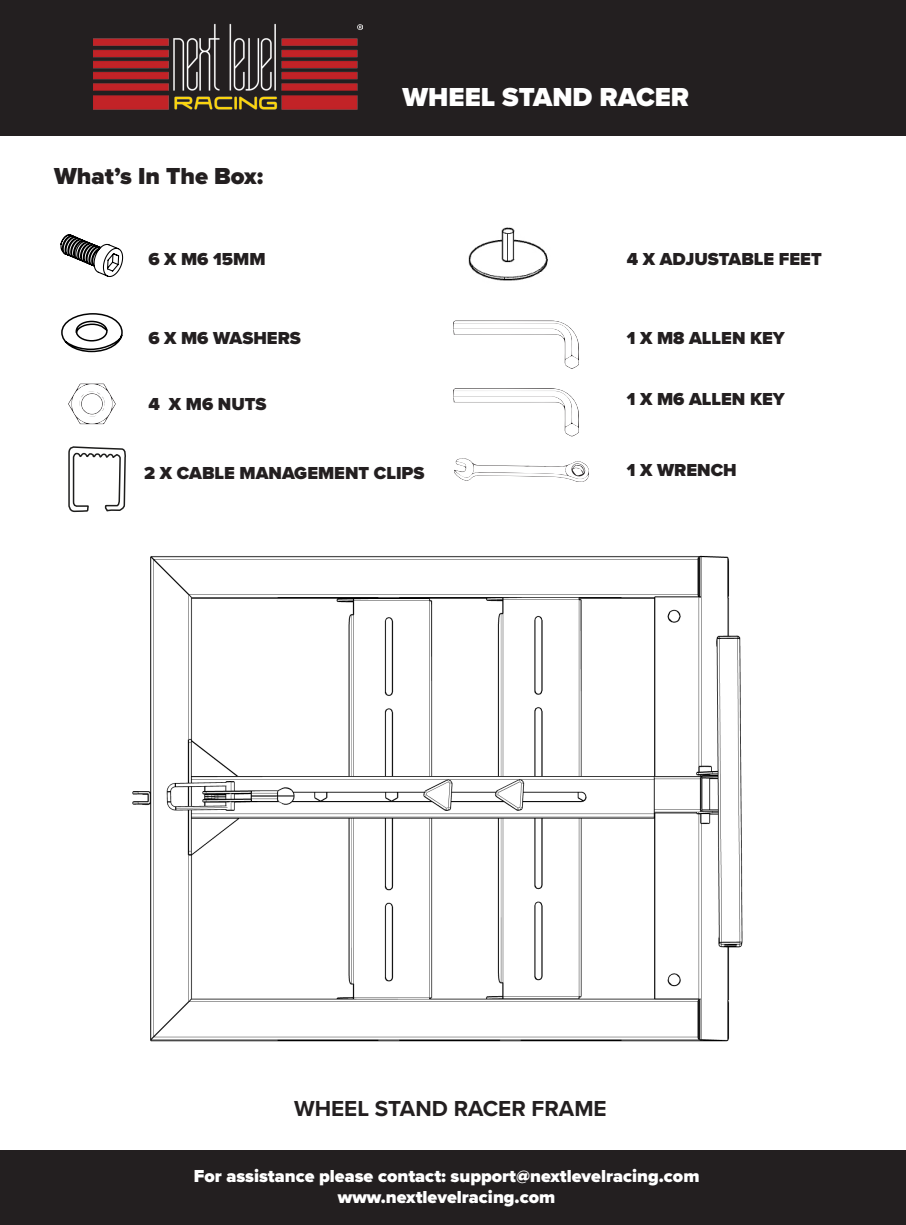
<style>
.page{position:relative;width:906px;height:1225px;background:#fff}
.page>*{position:absolute;margin:0;border:0;box-sizing:border-box;transform-origin:0 0}
.t1{font:900 27px "Proxima Nova";color:#fff}
.t2{font:900 24px "Proxima Nova";color:#231f20}
.t3{font:700 22.5px "Proxima Nova";color:#231f20}
.t4{font:900 18px "Proxima Nova";color:#231f20}
.t5{font:900 18px/21.6px "Proxima Nova";color:#fff;text-align:center}
</style>
<div class="page">
<div style="left:0;top:0;width:906px;height:136px;background:#231f20"></div>
<img style="left:94px;top:23px;width:269px;height:87px">
<div style="left:0;top:1149px;width:906px;height:76px;background:#231f20"></div>
<img style="left:132px;top:555px;width:611px;height:487px">
<img style="left:468px;top:227px;width:80px;height:54px">
<svg style="left:453px;top:320px;width:126px;height:49px"></svg>
<svg style="left:454px;top:458px;width:135px;height:24px"></svg>
<svg style="left:60px;top:234px;width:64px;height:43px"></svg>
<svg style="left:61px;top:313px;width:62px;height:40px"></svg>
<svg style="left:68px;top:384px;width:48px;height:40px"></svg>
<div style="left:82px;top:394px;width:20px;height:20px;background:#fff;border-radius:50%"></div>
<svg style="left:68px;top:446px;width:58px;height:67px"></svg>
<svg style="left:453px;top:388px;width:126px;height:48px"></svg>
<h1 class="t1" style="left:402px;top:77px;width:288px">WHEEL STAND RACER</h1>
<p class="t2" style="left:54px;top:158px;width:211px">What’s In The Box:</p>
<p class="t4" style="left:148px;top:245px;width:119px">6 X M6 15MM</p>
<p class="t4" style="left:627px;top:245px;width:196px">4 X ADJUSTABLE FEET</p>
<p class="t4" style="left:148px;top:324px;width:154px">6 X M6 WASHERS</p>
<p class="t4" style="left:627px;top:324px;width:159px">1 X M8 ALLEN KEY</p>
<p class="t4" style="left:148px;top:390px;width:120px">4 X M6 NUTS</p>
<p class="t4" style="left:627px;top:385px;width:159px">1 X M6 ALLEN KEY</p>
<p class="t4" style="left:144px;top:459px;width:282px">2 X CABLE MANAGEMENT CLIPS</p>
<p class="t4" style="left:627px;top:456px;width:111px">1 X WRENCH</p>
<p class="t3" style="left:294px;top:1091px;width:314px">WHEEL STAND RACER FRAME</p>
<p class="t5" style="left:194px;top:1164px;width:507px">For assistance please contact: support@nextlevelracing.com www.nextlevelracing.com</p>
</div>
